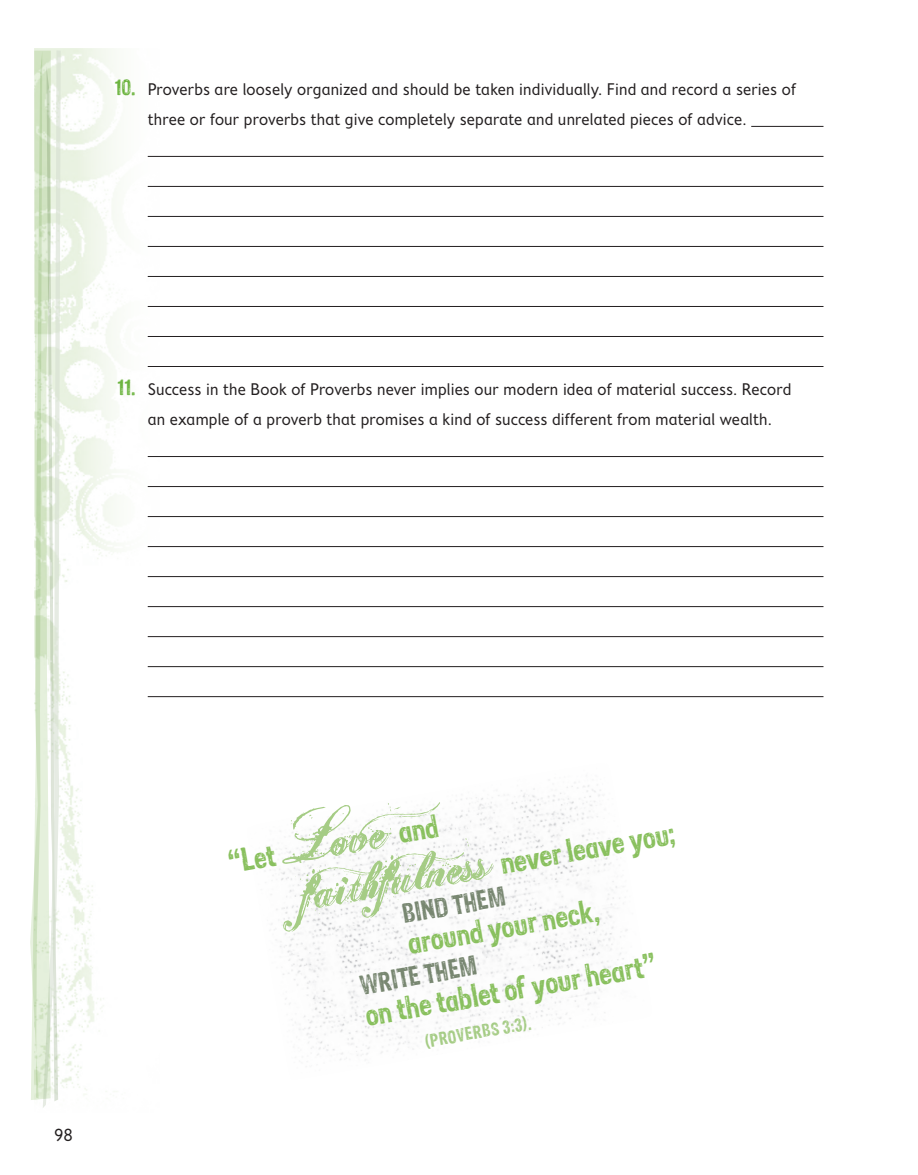
<style>
.page{position:relative;width:918px;height:1175px;background:#fff}
.page>*{position:absolute;margin:0;border:0;box-sizing:border-box;transform-origin:0 0}
._18_pt_color{font:90px "Ginga";color:#a5cc85}
._18_pt_color-2{font:27px "Sans Culottes";color:#89c05e}
._18_pt_gray{font:22.5px "Sans Culottes";color:#788771}
.t1{font:18px "Fiendstar";color:#231f20}
.text_11_5_20_numbere{font:17.25px/30px "Fiendstar";letter-spacing:-.005em;color:#231f20}
.t2{font:15px "Sans Culottes";color:#a5cc85}
.s1{font-family:"Sans Culottes";font-size:18px;color:#6cb43f}
.s2{font-family:"Chato Band";font-weight:700;font-size:45px;color:#a5cc85}
.s3{font-family:"Ginga";font-size:90px;color:#a5cc85}
</style>
<div class="page">
<img style="left:34px;top:49px;width:134px;height:1046px">
<svg style="left:30px;top:50px;width:31px;height:1058px"></svg>
<img style="left:264px;top:782px;width:364px;height:278px">
<hr style="left:751px;top:126px;width:72px;height:1px;background:#231f20">
<hr style="left:148px;top:156px;width:676px;height:1px;background:#231f20">
<hr style="left:148px;top:186px;width:676px;height:1px;background:#231f20">
<hr style="left:148px;top:216px;width:676px;height:1px;background:#231f20">
<hr style="left:148px;top:246px;width:676px;height:1px;background:#231f20">
<hr style="left:148px;top:276px;width:676px;height:1px;background:#231f20">
<hr style="left:148px;top:306px;width:676px;height:1px;background:#231f20">
<hr style="left:148px;top:336px;width:676px;height:1px;background:#231f20">
<hr style="left:148px;top:366px;width:676px;height:1px;background:#231f20">
<hr style="left:148px;top:456px;width:676px;height:1px;background:#231f20">
<hr style="left:148px;top:486px;width:676px;height:1px;background:#231f20">
<hr style="left:148px;top:516px;width:676px;height:1px;background:#231f20">
<hr style="left:148px;top:546px;width:676px;height:1px;background:#231f20">
<hr style="left:148px;top:576px;width:676px;height:1px;background:#231f20">
<hr style="left:148px;top:606px;width:676px;height:1px;background:#231f20">
<hr style="left:148px;top:636px;width:676px;height:1px;background:#231f20">
<hr style="left:148px;top:666px;width:676px;height:1px;background:#231f20">
<hr style="left:148px;top:696px;width:676px;height:1px;background:#231f20">
<p class="text_11_5_20_numbere" style="left:148px;top:74px;width:650px;text-indent:-33px"><span class="s1">10.</span> Proverbs are loosely organized and should be taken individually. Find and record a series of three or four proverbs that give completely separate and unrelated pieces of advice.</p>
<p class="text_11_5_20_numbere" style="left:148px;top:374px;width:645px;text-indent:-30px"><span class="s1">11.</span> Success in the Book of Proverbs never implies our modern idea of material success. Record an example of a proverb that promises a kind of success different from material wealth.</p>
<p class="t1" style="left:54px;top:1125px;width:20px">98</p>
<p class="_18_pt_color-2" style="left:225px;top:842px;width:214px;rotate:-10deg">“Let <span class="s2">L</span><span class="s3">ove</span> and</p>
<p class="_18_pt_color" style="left:290px;top:826px;width:191px;rotate:-10deg">faithfulness</p>
<p class="_18_pt_color-2" style="left:497px;top:843px;width:179px;rotate:-10deg">never leave you;</p>
<p class="_18_pt_gray" style="left:400px;top:897px;width:105px;rotate:-10deg">BIND THEM</p>
<p class="_18_pt_color-2" style="left:404px;top:923px;width:196px;rotate:-10deg">around your neck,</p>
<p class="_18_pt_gray" style="left:357px;top:969px;width:119px;rotate:-10deg">WRITE THEM</p>
<p class="_18_pt_color-2" style="left:362px;top:995px;width:297px;rotate:-10deg">on the tablet of your heart”</p>
<p class="t2" style="left:423px;top:1030px;width:109px;rotate:-10deg">(PROVERBS 3:3).</p>
</div>
